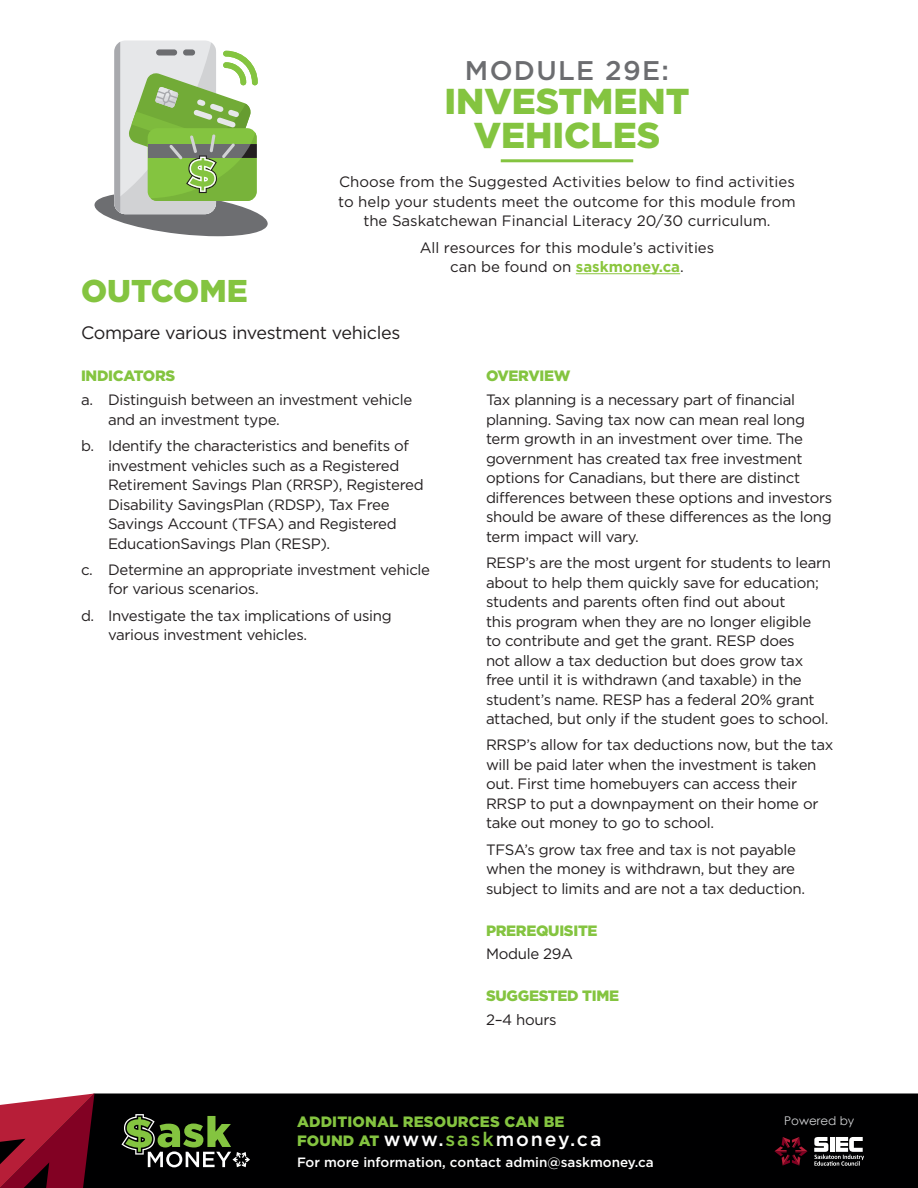
<style>
.page{position:relative;width:918px;height:1188px;background:#fff}
.page>*{position:absolute;margin:0;border:0;box-sizing:border-box;transform-origin:0 0}
.t1{font:900 36px/34.5px "Gotham";color:#84c440;text-align:center}
.t2{font:900 31.5px "Gotham";color:#84c440}
.t3{font:500 27px "Gotham";letter-spacing:.05em;color:#6c6d70}
.t4{font:500 19.5px "Gotham";letter-spacing:.1em;color:#fff}
.t5{font:18px "Gotham";letter-spacing:-.02em;color:#231f20}
.t6{font:15px/19.5px "Gotham";letter-spacing:-.02em;color:#231f20}
.t7{font:15px/19.5px "Gotham";color:#231f20;text-align:center}
.t8{font:900 15px "Gotham";letter-spacing:-.02em;color:#84c440}
.t9{font:900 15px "Gotham";letter-spacing:.01em;color:#84c440}
.t10{font:500 13.5px "Gotham";color:#fff}
.t11{font:12px "Century Gothic";color:#d1d2d4}
.s1{font-weight:700;color:#8bc63e}
.s2{font-weight:900;font-size:15px;color:#84c440}
.s3{color:#84c440}
</style>
<div class="page">
<div style="left:94px;top:1094px;width:824px;height:94px;background:#000001"></div>
<svg style="left:0;top:1094px;width:94px;height:94px;background:#8f1b34"></svg>
<svg style="left:814px;top:1137px;width:50px;height:29px"></svg>
<svg style="left:774px;top:1137px;width:33px;height:29px"></svg>
<svg style="left:122px;top:1114px;width:128px;height:53px;background:#3e4e2e"></svg>
<svg style="left:94px;top:42px;width:174px;height:194px"></svg>
<hr style="left:501px;top:159px;width:132px;height:3px;background:#84c440">
<hr style="left:576px;top:273px;width:104px;height:1px;background:#8bc63e">
<h3 class="t3" style="left:465px;top:52px;width:206px">MODULE 29E:</h3>
<h1 class="t1" style="left:444px;top:84px;width:247px">INVESTMENT<br>VEHICLES</h1>
<p class="t7" style="left:338px;top:172px;width:459px">Choose from the Suggested Activities below to find activities to help your students meet the outcome for this module from the Saskatchewan Financial Literacy 20/30 curriculum.</p>
<p class="t7" style="left:420px;top:237px;width:296px">All resources for this module’s activities can be found on <span class="s1">saskmoney.ca</span>.</p>
<h2 class="t2" style="left:81px;top:269px;width:168px">OUTCOME</h2>
<p class="t5" style="left:81px;top:322px;width:321px">Compare various investment vehicles</p>
<p class="t8" style="left:81px;top:366px;width:96px">INDICATORS</p>
<p class="t6" style="left:108px;top:390px;width:306px;text-indent:-27px">a. Distinguish between an investment vehicle and an investment type.</p>
<p class="t6" style="left:108px;top:436px;width:317px;text-indent:-27px">b. Identify the characteristics and benefits of investment vehicles such as a Registered Retirement Savings Plan (RRSP), Registered Disability SavingsPlan (RDSP), Tax Free Savings Account (TFSA) and Registered EducationSavings Plan (RESP).</p>
<p class="t6" style="left:108px;top:559px;width:324px;text-indent:-27px">c. Determine an appropriate investment vehicle for various scenarios.</p>
<p class="t6" style="left:108px;top:605px;width:285px;text-indent:-27px">d. Investigate the tax implications of using various investment vehicles.</p>
<p class="t8" style="left:486px;top:366px;width:86px">OVERVIEW</p>
<p class="t6" style="left:486px;top:390px;width:348px">Tax planning is a necessary part of financial planning. Saving tax now can mean real long term growth in an investment over time. The government has created tax free investment options for Canadians, but there are distinct differences between these options and investors should be aware of these differences as the long term impact will vary.</p>
<p class="t6" style="left:486px;top:553px;width:347px">RESP’s are the most urgent for students to learn about to help them quickly save for education; students and parents often find out about<br>this program when they are no longer eligible<br>to contribute and get the grant. RESP does<br>not allow a tax deduction but does grow tax free until it is withdrawn (and taxable) in the student’s name. RESP has a federal 20% grant attached, but only if the student goes to school.</p>
<p class="t6" style="left:486px;top:735px;width:349px">RRSP’s allow for tax deductions now, but the tax will be paid later when the investment is taken out. First time homebuyers can access their RRSP to put a downpayment on their home or take out money to go to school.</p>
<p class="t6" style="left:486px;top:839px;width:321px">TFSA’s grow tax free and tax is not payable when the money is withdrawn, but they are subject to limits and are not a tax deduction.</p>
<p class="t8" style="left:486px;top:920px;width:113px">PREREQUISITE</p>
<p class="t6" style="left:486px;top:944px;width:89px">Module 29A</p>
<p class="t8" style="left:486px;top:986px;width:135px">SUGGESTED TIME</p>
<p class="t6" style="left:486px;top:1010px;width:72px">2–4 hours</p>
<p class="t9" style="left:297px;top:1111px;width:269px">ADDITIONAL RESOURCES CAN BE</p>
<p class="t11" style="left:784px;top:1112px;width:72px">Powered by</p>
<h3 class="t4" style="left:297px;top:1127px;width:306px"><span class="s2">FOUND AT</span> www.<span class="s3">sask</span>money.ca</h3>
<p class="t10" style="left:297px;top:1153px;width:358px">For more information, contact admin@saskmoney.ca</p>
</div>
